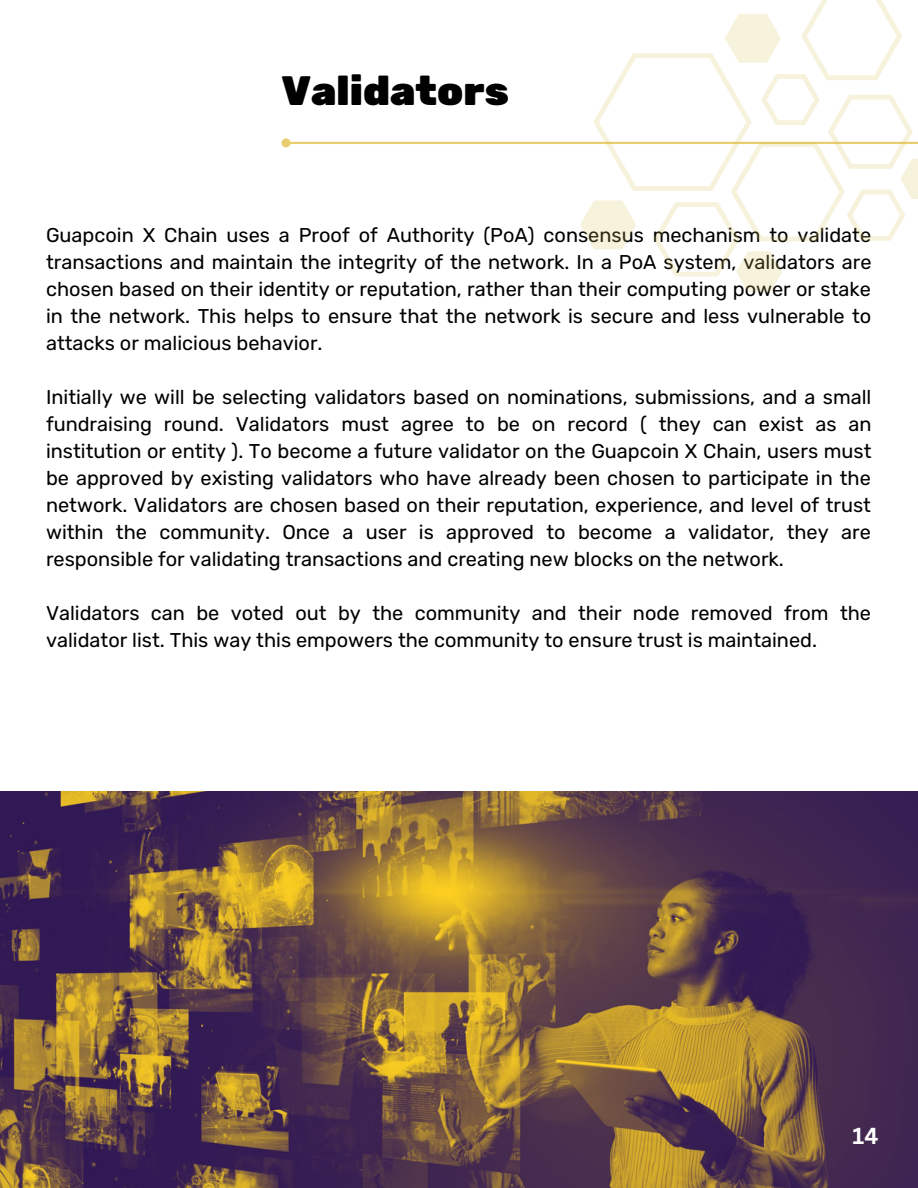
<style>
.page{position:relative;width:918px;height:1188px;background:#fff}
.page>*{position:absolute;margin:0;border:0;box-sizing:border-box;transform-origin:0 0}
.t1{font:900 40.95px "Rubik";color:#000}
.t2{font:700 22.5px "Canva Sans";color:#fff}
.t3{font:19.95px/27px "Rubik";color:#000;text-align:justify}
</style>
<div class="page">
<hr style="left:290px;top:142px;width:628px;height:2px;background:#e7ce70">
<svg style="left:281px;top:138px;width:11px;height:10px"></svg>
<svg style="left:580px;top:0;width:338px;height:292px"></svg>
<img style="left:0;top:791px;width:918px;height:397px">
<h1 class="t1" style="left:281px;top:67px;width:229px">Validators</h1>
<p class="t3" style="left:46px;top:221px;width:827px">Guapcoin X Chain uses a Proof of Authority (PoA) consensus mechanism to validate transactions and maintain the integrity of the network. In a PoA system, validators are chosen based on their identity or reputation, rather than their computing power or stake in the network. This helps to ensure that the network is secure and less vulnerable to attacks or malicious behavior.</p>
<p class="t3" style="left:46px;top:383px;width:827px">Initially we will be selecting validators based on nominations, submissions, and a small fundraising round. Validators must agree to be on record ( they can exist as an institution or entity ). To become a future validator on the Guapcoin X Chain, users must be approved by existing validators who have already been chosen to participate in the network. Validators are chosen based on their reputation, experience, and level of trust within the community. Once a user is approved to become a validator, they are responsible for validating transactions and creating new blocks on the network.</p>
<p class="t3" style="left:46px;top:599px;width:827px">Validators can be voted out by the community and their node removed from the validator list. This way this empowers the community to ensure trust is maintained.</p>
<p class="t2" style="left:853px;top:1120px;width:27px">14</p>
</div>
